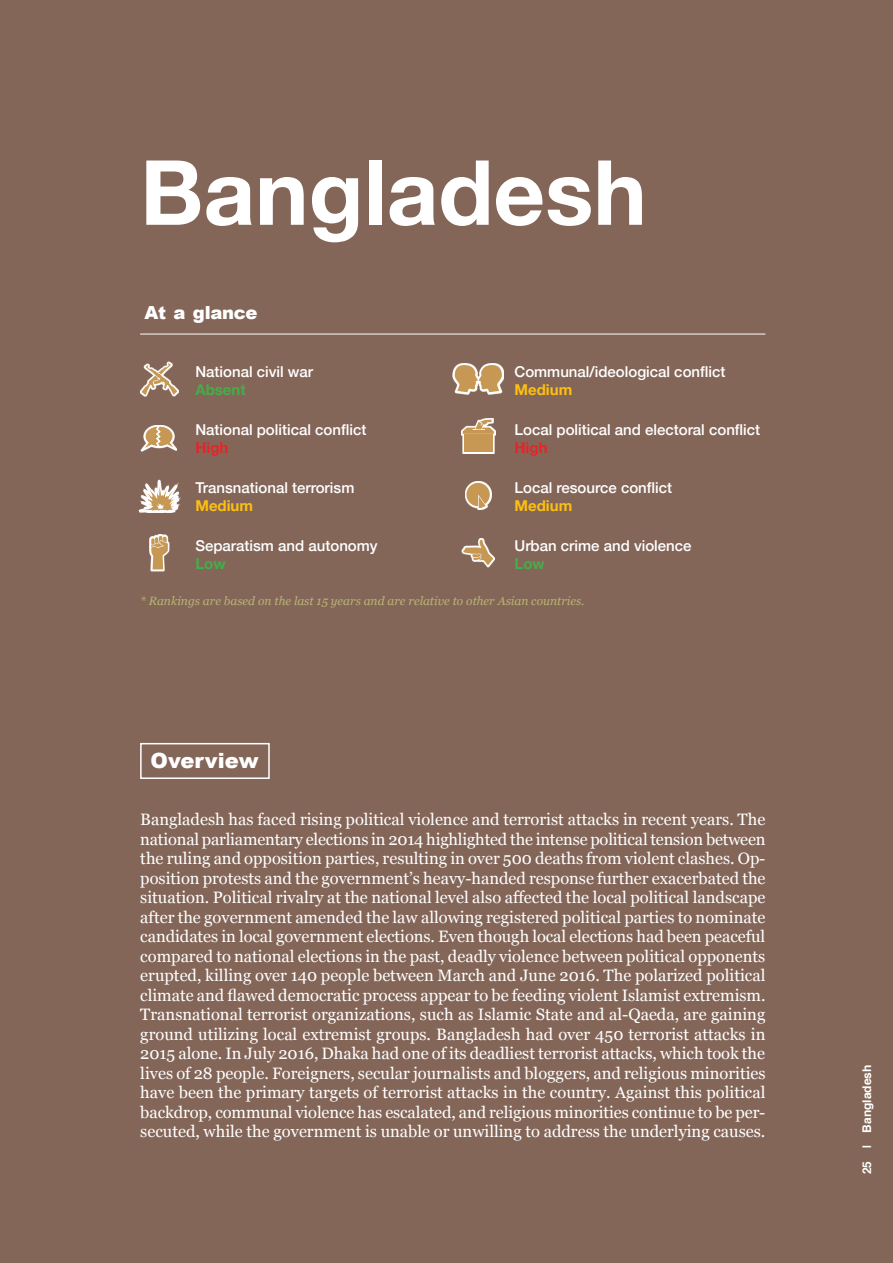
<style>
.page{position:relative;width:893px;height:1263px;background:#846659}
.page>*{position:absolute;margin:0;border:0;box-sizing:border-box;transform-origin:0 0}
.Chapter_title{font:700 90px "Helvetica Neue";color:#fff}
.Overview_heading{font:900 21px "Arial";color:#fff}
.heading_at_glance{font:900 18px "Arial";letter-spacing:-.02em;color:#fff}
.overview_text{font:16.5px/19.5px "Georgia";color:#fff;text-align:justify}
.at_glance_text{font:500 15px "Helvetica Neue";color:#fff}
.at_glance_text-2{font:700 15px "Helvetica Neue";color:#fcbf11}
.at_glance_text-3{font:700 15px "Helvetica Neue";color:#44ad49}
.at_glance_text-4{font:700 15px "Helvetica Neue";color:#e52528}
.at_glance_note{font:italic 12px "Georgia";color:#b6b574}
.t1{font:700 12px "Helvetica";color:#fff}
</style>
<div class="page">
<div style="left:140px;top:743px;width:130px;height:36px;border:2px solid #fff"></div>
<hr style="left:140px;top:334px;width:625px;height:1px;background:#fff">
<svg style="left:139px;top:480px;width:41px;height:33px"></svg>
<svg style="left:140px;top:481px;width:38px;height:31px"></svg>
<svg style="left:140px;top:361px;width:39px;height:33px"></svg>
<svg style="left:141px;top:362px;width:37px;height:35px"></svg>
<svg style="left:152px;top:425px;width:15px;height:1px"></svg>
<svg style="left:141px;top:426px;width:36px;height:25px"></svg>
<svg style="left:150px;top:534px;width:20px;height:37px"></svg>
<div style="left:158px;top:535px;width:5px;height:9px;border:1px solid #fff;border-radius:2px"></div>
<svg style="left:150px;top:536px;width:19px;height:34px"></svg>
<svg style="left:452px;top:363px;width:52px;height:18px"></svg>
<svg style="left:453px;top:364px;width:50px;height:30px"></svg>
<svg style="left:461px;top:418px;width:35px;height:36px"></svg>
<div style="left:464px;top:434px;width:28px;height:18px;background:#c69854"></div>
<svg style="left:462px;top:419px;width:33px;height:16px"></svg>
<svg style="left:465px;top:481px;width:20px;height:29px"></svg>
<svg style="left:466px;top:482px;width:25px;height:27px"></svg>
<svg style="left:463px;top:539px;width:32px;height:28px"></svg>
<h1 class="Chapter_title" style="left:140px;top:122px;width:508px">Bangladesh</h1>
<p class="heading_at_glance" style="left:145px;top:299px;width:114px">At a glance</p>
<p class="at_glance_text" style="left:195px;top:360px;width:119px">National civil war</p>
<p class="at_glance_text-3" style="left:195px;top:378px;width:52px">Absent</p>
<p class="at_glance_text" style="left:195px;top:418px;width:172px">National political conflict</p>
<p class="at_glance_text-4" style="left:195px;top:436px;width:35px">High</p>
<p class="at_glance_text" style="left:195px;top:476px;width:160px">Transnational terrorism</p>
<p class="at_glance_text-2" style="left:195px;top:494px;width:59px">Medium</p>
<p class="at_glance_text" style="left:195px;top:534px;width:184px">Separatism and autonomy</p>
<p class="at_glance_text-3" style="left:195px;top:552px;width:32px">Low</p>
<p class="at_glance_text" style="left:514px;top:360px;width:212px">Communal/ideological conflict</p>
<p class="at_glance_text-2" style="left:514px;top:378px;width:59px">Medium</p>
<p class="at_glance_text" style="left:514px;top:418px;width:247px">Local political and electoral conflict</p>
<p class="at_glance_text-4" style="left:514px;top:436px;width:35px">High</p>
<p class="at_glance_text" style="left:514px;top:476px;width:159px">Local resource conflict</p>
<p class="at_glance_text-2" style="left:514px;top:494px;width:59px">Medium</p>
<p class="at_glance_text" style="left:514px;top:534px;width:179px">Urban crime and violence</p>
<p class="at_glance_text-3" style="left:514px;top:552px;width:32px">Low</p>
<p class="at_glance_note" style="left:140px;top:592px;width:446px">* Rankings are based on the last 15 years and are relative to other Asian countries.</p>
<h2 class="Overview_heading" style="left:151px;top:746px;width:109px">Overview</h2>
<p class="overview_text" style="left:140px;top:809px;width:627px">Bangladesh has faced rising political violence and terrorist attacks in recent years. The national parliamentary elections in 2014 highlighted the intense political tension between the ruling and opposition parties, resulting in over 500 deaths from violent clashes. Op&shy;position protests and the government’s heavy-handed response further exacerbated the situation. Political rivalry at the national level also affected the local political landscape after the government amended the law allowing registered political parties to nominate candidates in local government elections. Even though local elections had been peaceful compared to national elections in the past, deadly violence between political opponents erupted, killing over 140 people between March and June 2016. The polarized political climate and flawed democratic process appear to be feeding violent Islamist extremism.<br>Transnational terrorist organizations, such as Islamic State and al-Qaeda, are gaining ground utilizing local extremist groups. Bangladesh had over 450 terrorist attacks in 2015 alone. In July 2016, Dhaka had one of its deadliest terrorist attacks, which took the lives of 28 people. Foreigners, secular journalists and bloggers, and religious minorities have been the primary targets of terrorist attacks in the country. Against this political backdrop, communal violence has escalated, and religious minorities continue to be per&shy;secuted, while the government is unable or unwilling to address the underlying causes.</p>
<p class="t1" style="left:857px;top:1148px;width:85px;rotate:-90deg">| Bangladesh</p>
<p class="t1" style="left:857px;top:1174px;width:15px;rotate:-90deg">25</p>
</div>
